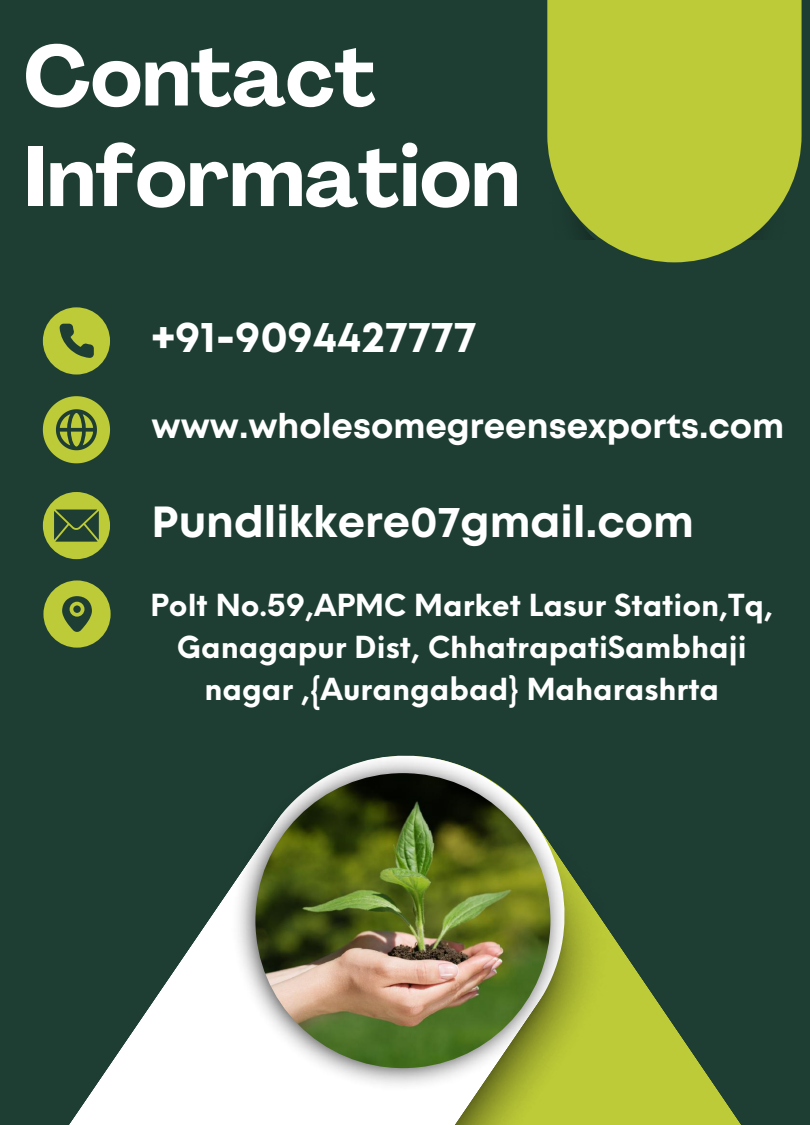
<style>
.page{position:relative;width:810px;height:1125px;background:#1e3e33}
.page>*{position:absolute;margin:0;border:0;box-sizing:border-box;transform-origin:0 0}
.t1{font:700 83.8px/100.6px "Agrandir";color:#fff}
.t2{font:700 43.6px "Mont";color:#fff}
.t3{font:700 34.2px "Mont";color:#fff}
.t4{font:700 29.7px/42px "Neue Einstellung";color:#fff;text-align:center}
</style>
<div class="page">
<svg style="left:676px;top:1029px;width:65px;height:96px"></svg>
<img style="left:586px;top:897px;width:90px;height:228px">
<svg style="left:69px;top:885px;width:517px;height:240px"></svg>
<img style="left:224px;top:755px;width:354px;height:342px">
<img style="left:255px;top:773px;width:295px;height:295px;border-radius:50%">
<svg style="left:43px;top:307px;width:67px;height:68px"></svg>
<svg style="left:43px;top:396px;width:67px;height:67px"></svg>
<svg style="left:43px;top:492px;width:67px;height:67px"></svg>
<svg style="left:43px;top:580px;width:68px;height:68px"></svg>
<svg style="left:547px;top:0;width:255px;height:262px;fill:#bdcb38"></svg>
<h1 class="t1" style="left:24px;top:34px;width:498px">Contact<br>Information</h1>
<h2 class="t2" style="left:152px;top:321px;width:326px">+91-9094427777</h2>
<p class="t3" style="left:152px;top:414px;width:634px">www.wholesomegreensexports.com</p>
<h2 class="t2" style="left:152px;top:505px;width:544px">Pundlikkere07gmail.com</h2>
<p class="t4" style="left:151px;top:582px;width:624px">Polt No.59,APMC Market Lasur Station,Tq,<br>Ganagapur Dist, ChhatrapatiSambhaji nagar ,{Aurangabad} Maharashrta</p>
</div>
